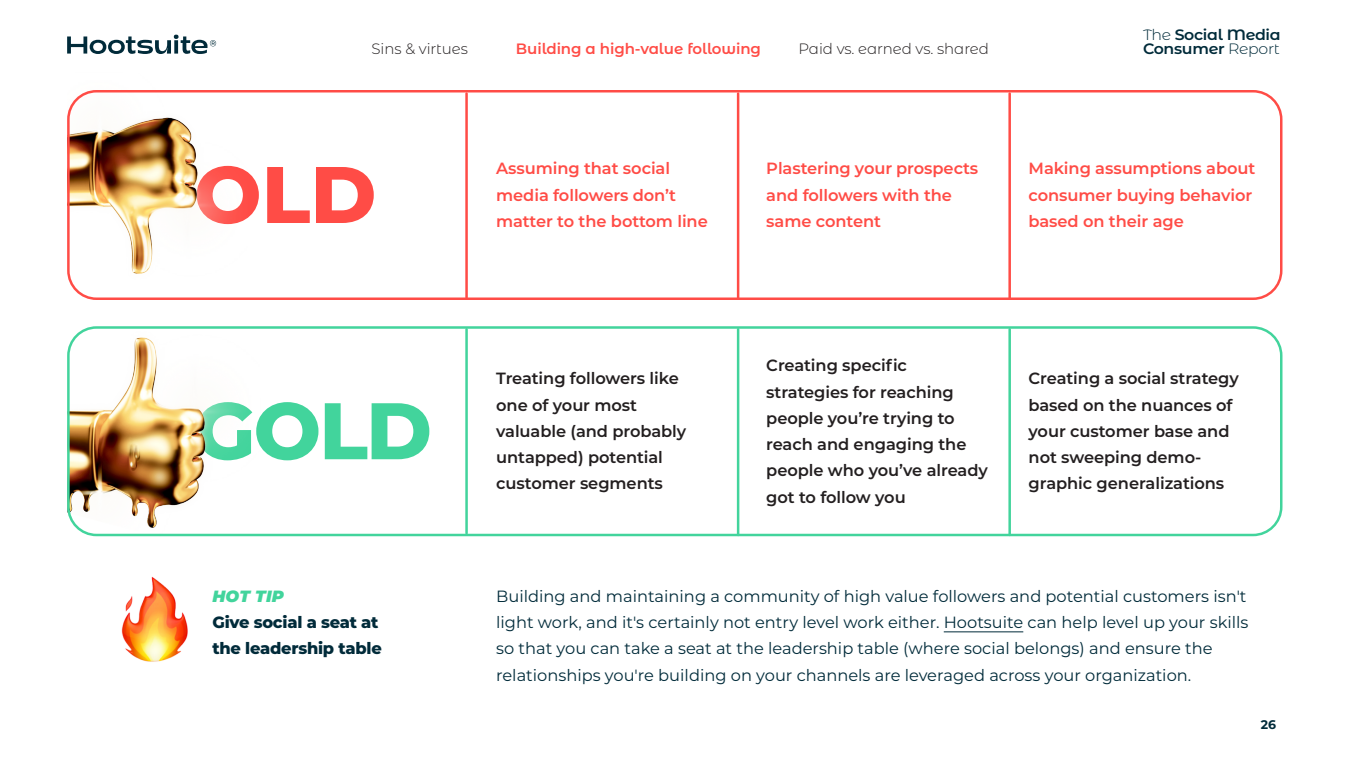
<style>
.page{position:relative;width:1350px;height:765px;background:#fff}
.page>*{position:absolute;margin:0;border:0;box-sizing:border-box;transform-origin:0 0}
.Body-copy-13pt{font:800 80px "Montserrat";color:#42d49c}
.Body-copy-13pt-2{font:800 80px "Montserrat";color:#ff4c46}
.Body-copy-13pt-3{font:16.25px/26.2px "Montserrat";color:#012b3a}
.Body-copy-13pt-4{font:600 16.25px/26.2px "Montserrat";letter-spacing:-.005em;color:#231f20}
.Body-copy-13pt-5{font:600 16.25px/26.2px "Montserrat";letter-spacing:-.005em;color:#ff4c46}
.Body-copy-13pt-6{font:800 16.25px/26.2px "Montserrat";letter-spacing:-.015em;color:#012b3a}
.t1{font:300 15px "Montserrat Alternates";letter-spacing:-.005em;color:#231f20}
.t2{font:600 15px "Montserrat Alternates";letter-spacing:-.02em;color:#012b3a;scale:1.05 1}
.t3{font:600 15px "Montserrat Alternates";letter-spacing:-.005em;color:#ff4c46}
.t4{font:700 12.5px "Montserrat Alternates";color:#012b3a}
.s1{font-weight:300}
.s2{font-weight:900;font-style:italic;color:#42d49c}
</style>
<div class="page">
<img style="left:70px;top:90px;width:128px;height:204px">
<img style="left:70px;top:294px;width:203px;height:243px">
<div style="left:67px;top:90px;width:1216px;height:210px;border:2px solid #ff4c46;border-radius:28px"></div>
<hr style="left:944px;top:631px;width:79px;height:1px;background:#012b3a">
<div style="left:67px;top:326px;width:1216px;height:210px;border:2px solid #42d49c;border-radius:28px"></div>
<hr style="left:465px;top:94px;width:3px;height:204px;background:#ff4c46">
<hr style="left:737px;top:94px;width:2px;height:205px;background:#ff4c46">
<hr style="left:1008px;top:94px;width:3px;height:205px;background:#ff4c46">
<hr style="left:465px;top:329px;width:3px;height:204px;background:#42d49c">
<hr style="left:737px;top:329px;width:2px;height:206px;background:#42d49c">
<hr style="left:1008px;top:329px;width:3px;height:206px;background:#42d49c">
<img style="left:121px;top:577px;width:67px;height:85px">
<svg style="left:67px;top:35px;width:149px;height:19px"></svg>
<p class="t2" style="left:1143px;top:24px;width:133px"><span class="s1">The</span> Social Media</p>
<p class="t1" style="left:372px;top:38px;width:98px">Sins &amp; virtues</p>
<p class="t3" style="left:516px;top:38px;width:247px">Building a high-value following</p>
<p class="t1" style="left:799px;top:38px;width:192px">Paid vs. earned vs. shared</p>
<p class="t2" style="left:1143px;top:38px;width:132px">Consumer <span class="s1">Report</span></p>
<p class="Body-copy-13pt-2" style="left:194px;top:136px;width:184px">OLD</p>
<p class="Body-copy-13pt" style="left:194px;top:372px;width:240px">GOLD</p>
<p class="Body-copy-13pt-6" style="left:212px;top:582px;width:171px"><span class="s2">HOT TIP<br></span>Give social a seat at the leadership table</p>
<p class="Body-copy-13pt-5" style="left:496px;top:155px;width:213px">Assuming that social media followers don’t matter to the bottom line</p>
<p class="Body-copy-13pt-5" style="left:766px;top:155px;width:214px">Plastering your prospects and followers with the same content</p>
<p class="Body-copy-13pt-5" style="left:1029px;top:155px;width:228px">Making assumptions about consumer buying behavior based on their age</p>
<p class="Body-copy-13pt-4" style="left:496px;top:365px;width:192px">Treating followers like one of your most valuable (and probably untapped) potential customer segments</p>
<p class="Body-copy-13pt-4" style="left:766px;top:352px;width:223px">Creating specific strategies for reaching people you’re trying to reach and engaging the people who you’ve already got to follow you</p>
<p class="Body-copy-13pt-4" style="left:1029px;top:365px;width:212px">Creating a social strategy based on the nuances of your customer base and not sweeping demo&shy;graphic generalizations</p>
<p class="Body-copy-13pt-3" style="left:496px;top:582px;width:754px">Building and maintaining a community of high value followers and potential customers isn't light work, and it's certainly not entry level work either. Hootsuite can help level up your skills so that you can take a seat at the leadership table (where social belongs) and ensure the relationships you're building on your channels are leveraged across your organization.</p>
<p class="t4" style="left:1261px;top:715px;width:17px">26</p>
</div>
